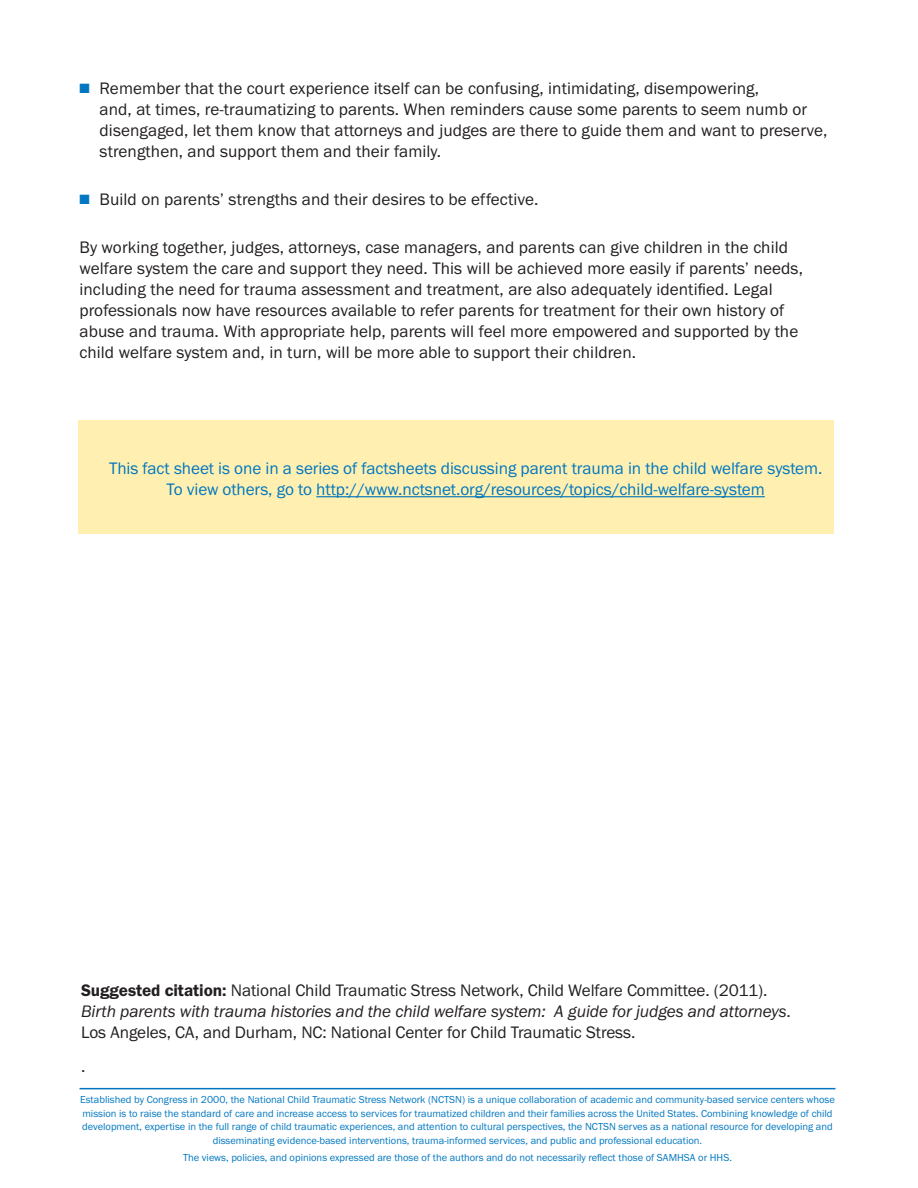
<style>
.page{position:relative;width:918px;height:1188px;background:#fff}
.page>*{position:absolute;margin:0;border:0;box-sizing:border-box;transform-origin:0 0}
.t1{font:17.25px/21px "Franklin Got T";letter-spacing:.005em;color:#231f20}
.t2{font:17.25px/21px "Franklin Got T";letter-spacing:-.005em;color:#0077c0;text-align:center}
.t3{font:10.5px/13.5px "Franklin Got T";color:#0077c0;text-align:center}
.s1{color:#0077c0}
.s2{font-weight:600}
.s3{font-style:italic}
</style>
<div class="page">
<div style="left:78px;top:420px;width:756px;height:114px;background:#fff0b1"></div>
<hr style="left:316px;top:496px;width:449px;height:1px;background:#0077c0">
<hr style="left:80px;top:1088px;width:756px;height:1px;background:#0077c0">
<p class="t1" style="left:100px;top:78px;width:729px;text-indent:-20px"><span class="s1">■</span> Remember that the court experience itself can be confusing, intimidating, disempowering,<br>and, at times, re-traumatizing to parents. When reminders cause some parents to seem numb or disengaged, let them know that attorneys and judges are there to guide them and want to preserve, strengthen, and support them and their family.</p>
<p class="t1" style="left:80px;top:189px;width:461px"><span class="s1">■</span> Build on parents’ strengths and their desires to be effective.</p>
<p class="t1" style="left:80px;top:237px;width:725px">By working together, judges, attorneys, case managers, and parents can give children in the child welfare system the care and support they need. This will be achieved more easily if parents’ needs, including the need for trauma assessment and treatment, are also adequately identified. Legal professionals now have resources available to refer parents for treatment for their own history of abuse and trauma. With appropriate help, parents will feel more empowered and supported by the child welfare system and, in turn, will be more able to support their children.</p>
<p class="t2" style="left:109px;top:458px;width:715px">This fact sheet is one in a series of factsheets discussing parent trauma in the child welfare system.<br>To view others, go to http://www.nctsnet.org/resources/topics/child-welfare-system</p>
<p class="t1" style="left:81px;top:980px;width:711px"><span class="s2">Suggested citation:</span> National Child Traumatic Stress Network, Child Welfare Committee. (2011).<br><span class="s3">Birth parents with trauma histories and the child welfare system: A guide for judges and attorneys</span>.<br>Los Angeles, CA, and Durham, NC: National Center for Child Traumatic Stress.</p>
<p class="t1" style="left:81px;top:1056px;width:6px">.</p>
<p class="t3" style="left:80px;top:1093px;width:756px">Established by Congress in 2000, the National Child Traumatic Stress Network (NCTSN) is a unique collaboration of academic and community-based service centers whose mission is to raise the standard of care and increase access to services for traumatized children and their families across the United States. Combining knowledge of child development, expertise in the full range of child traumatic experiences, and attention to cultural perspectives, the NCTSN serves as a national resource for developing and disseminating evidence-based interventions, trauma-informed services, and public and professional education.</p>
<p class="t3" style="left:183px;top:1150px;width:550px">The views, policies, and opinions expressed are those of the authors and do not necessarily reflect those of SAMHSA or HHS.</p>
</div>
